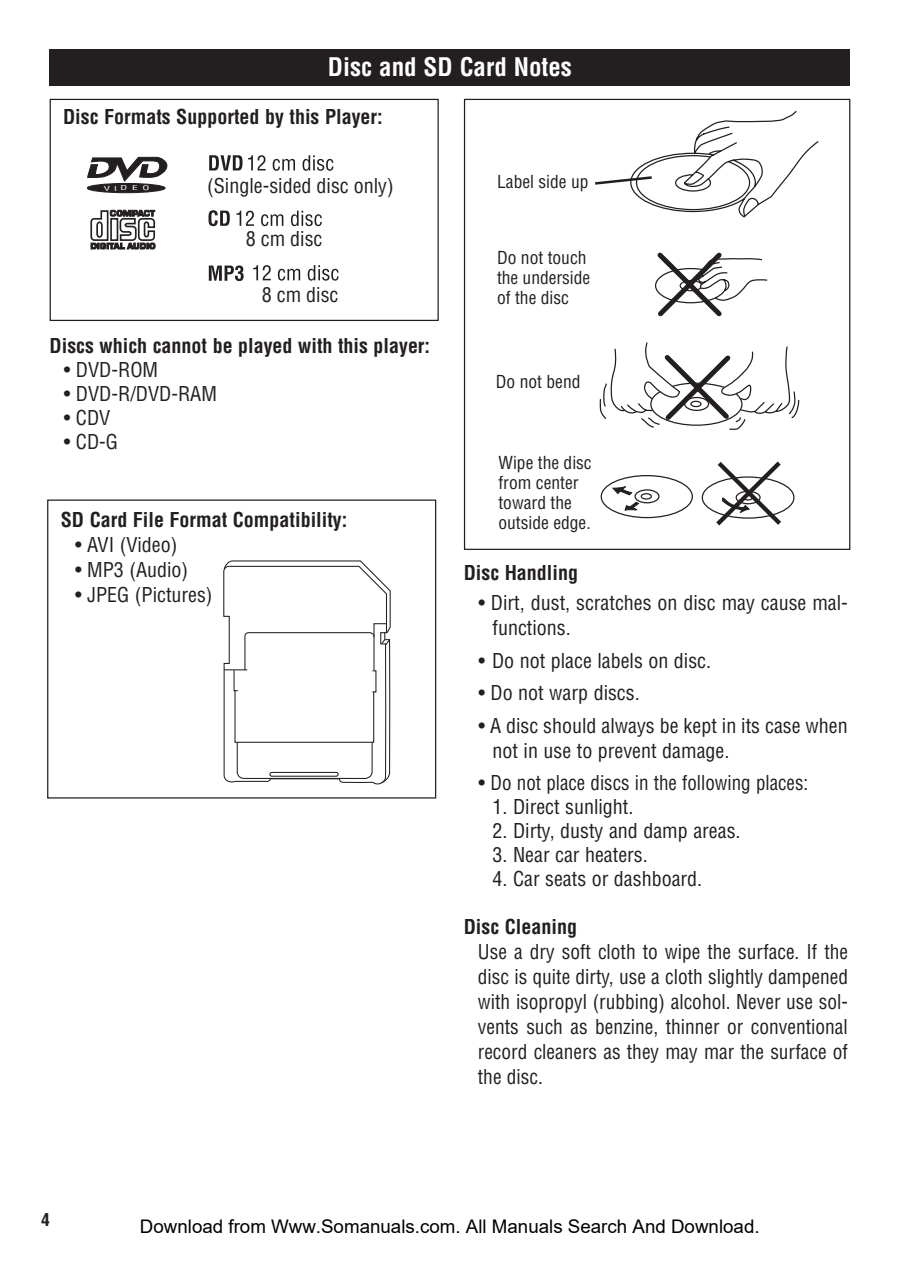
<style>
.page{position:relative;width:900px;height:1262px;background:#fff}
.page>*{position:absolute;margin:0;border:0;box-sizing:border-box;transform-origin:0 0}
.t1{font:700 condensed 25px "Helvetica";color:#fff}
.t2{font:condensed 20px/25px "Helvetica";color:#231f20}
.t3{font:700 condensed 20px "Helvetica";color:#231f20}
.t4{font:18.75px "Arial";color:#000}
.t5{font:condensed 17.5px/20px "Helvetica";color:#231f20}
.t6{font:700 condensed 17.5px "Helvetica";color:#231f20}
</style>
<div class="page">
<div style="left:50px;top:50px;width:800px;height:36px;background:#231f20"></div>
<svg style="left:209px;top:155px;width:57px;height:15px"></svg>
<svg style="left:273px;top:159px;width:22px;height:12px"></svg>
<svg style="left:302px;top:155px;width:31px;height:16px"></svg>
<svg style="left:209px;top:210px;width:21px;height:16px"></svg>
<svg style="left:236px;top:211px;width:18px;height:15px"></svg>
<svg style="left:261px;top:214px;width:22px;height:12px"></svg>
<svg style="left:291px;top:211px;width:31px;height:15px"></svg>
<svg style="left:209px;top:265px;width:35px;height:16px"></svg>
<svg style="left:253px;top:265px;width:18px;height:15px"></svg>
<svg style="left:278px;top:269px;width:22px;height:12px"></svg>
<svg style="left:308px;top:265px;width:31px;height:16px"></svg>
<svg style="left:90px;top:209px;width:66px;height:40px"></svg>
<div style="left:87px;top:183px;width:78px;height:10px;border:1px solid #231f20;border-radius:50%"></div>
<div style="left:50px;top:99px;width:389px;height:222px;border:1px solid #231f20"></div>
<svg style="left:600px;top:461px;width:195px;height:65px"></svg>
<svg style="left:599px;top:342px;width:201px;height:88px"></svg>
<svg style="left:595px;top:111px;width:224px;height:206px"></svg>
<svg style="left:223px;top:560px;width:168px;height:224px"></svg>
<div style="left:47px;top:499px;width:389px;height:299px;border:1px solid #231f20"></div>
<svg style="left:87px;top:157px;width:80px;height:34px"></svg>
<p class="t1" style="left:328px;top:53px;width:246px">Disc and SD Card Notes</p>
<p class="t3" style="left:63px;top:106px;width:321px">Disc Formats Supported by this Player:</p>
<p class="t2" style="left:207px;top:173px;width:188px">(Single-sided disc only)</p>
<p class="t2" style="left:246px;top:227px;width:78px">8 cm disc</p>
<p class="t2" style="left:262px;top:283px;width:78px">8 cm disc</p>
<p class="t3" style="left:50px;top:334px;width:382px">Discs which cannot be played with this player:</p>
<p class="t2" style="left:64px;top:357px;width:96px">• DVD-ROM</p>
<p class="t2" style="left:64px;top:381px;width:155px">• DVD-R/DVD-RAM</p>
<p class="t2" style="left:64px;top:405px;width:48px">• CDV</p>
<p class="t2" style="left:64px;top:429px;width:56px">• CD-G</p>
<p class="t3" style="left:61px;top:509px;width:288px">SD Card File Format Compatibility:</p>
<p class="t2" style="left:75px;top:533px;width:104px">• AVI (Video)</p>
<p class="t2" style="left:75px;top:558px;width:115px">• MP3 (Audio)</p>
<p class="t2" style="left:75px;top:583px;width:139px">• JPEG (Pictures)</p>
<p class="t5" style="left:497px;top:172px;width:93px">Label side up</p>
<p class="t5" style="left:497px;top:248px;width:95px">Do not touch the underside of the disc</p>
<p class="t5" style="left:496px;top:372px;width:86px">Do not bend</p>
<p class="t5" style="left:498px;top:453px;width:95px">Wipe the disc from center toward the outside edge.</p>
<p class="t3" style="left:464px;top:561px;width:116px">Disc Handling</p>
<p class="t2" style="left:493px;top:591px;width:357px;text-indent:-14px">• Dirt, dust, scratches on disc may cause mal&shy;functions.</p>
<p class="t2" style="left:478px;top:648px;width:234px">• Do not place labels on disc.</p>
<p class="t2" style="left:478px;top:681px;width:163px">• Do not warp discs.</p>
<p class="t2" style="left:493px;top:713px;width:357px;text-indent:-14px">• A disc should always be kept in its case when not in use to prevent damage.</p>
<p class="t2" style="left:478px;top:771px;width:331px">• Do not place discs in the following places:</p>
<p class="t2" style="left:493px;top:794px;width:142px">1. Direct sunlight.</p>
<p class="t2" style="left:493px;top:818px;width:249px">2. Dirty, dusty and damp areas.</p>
<p class="t2" style="left:493px;top:842px;width:157px">3. Near car heaters.</p>
<p class="t2" style="left:493px;top:866px;width:211px">4. Car seats or dashboard.</p>
<p class="t3" style="left:464px;top:915px;width:115px">Disc Cleaning</p>
<p class="t2" style="left:478px;top:939px;width:372px;text-align:justify">Use a dry soft cloth to wipe the surface. If the disc is quite dirty, use a cloth slightly dampened with isopropyl (rubbing) alcohol. Never use sol&shy;vents such as benzine, thinner or conventional record cleaners as they may mar the surface of the disc.</p>
<p class="t6" style="left:41px;top:1209px;width:10px">4</p>
<p class="t4" style="left:140px;top:1215px;width:621px">Download from Www.Somanuals.com. All Manuals Search And Download.</p>
</div>
